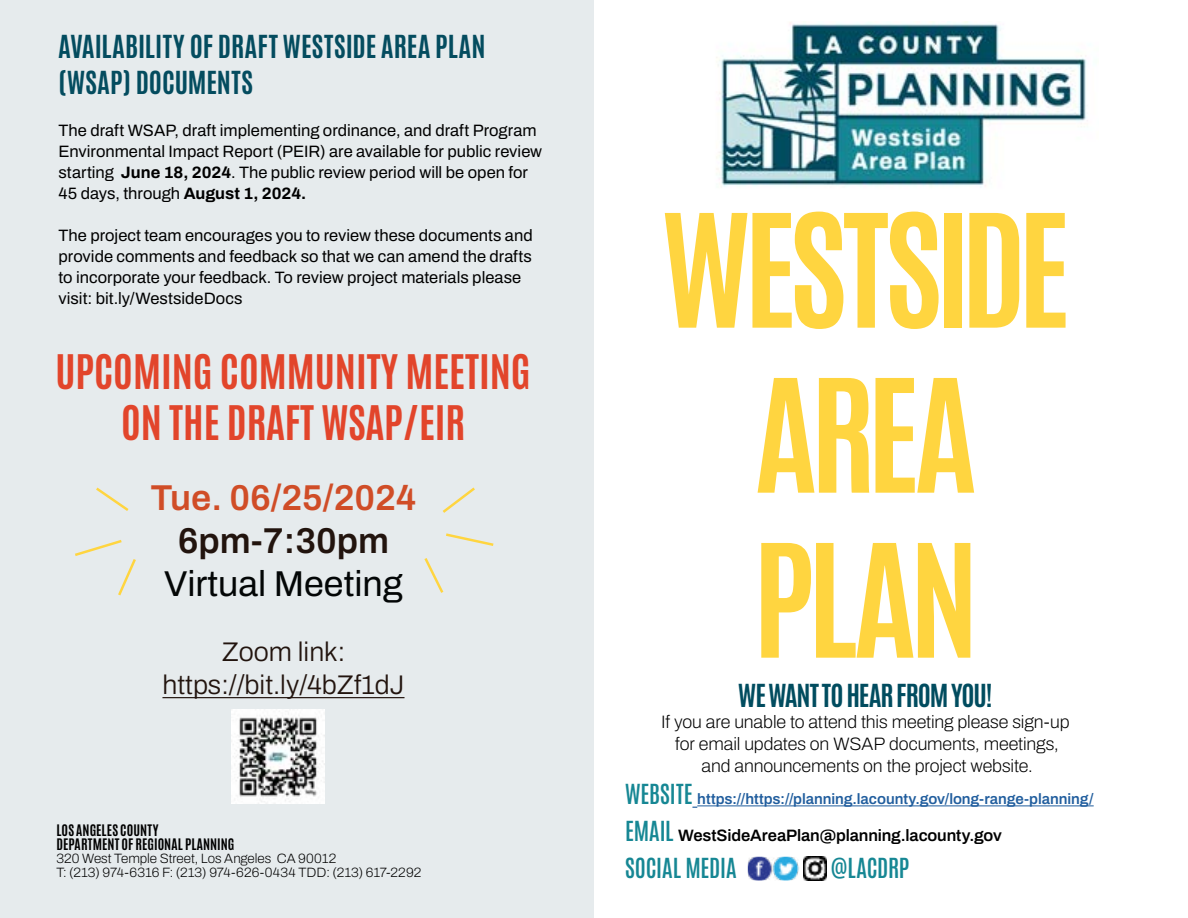
<style>
.page{position:relative;width:1188px;height:918px;background:#fff}
.page>*{position:absolute;margin:0;border:0;box-sizing:border-box;transform-origin:0 0}
.t1{font:700 133.5px/165px "Antonio";letter-spacing:-.045em;color:#ffd540;text-align:center}
.t2{font:700 40.5px/51px "Antonio";color:#e2452b;text-align:center}
.t3{font:600 36px "Archivo";color:#d04d27}
.t4{font:36px "Archivo";color:#030606}
.t5{font:600 36px "Archivo";color:#22140e}
.t6{font:700 27px/36px "Antonio";letter-spacing:.01em;color:#044c5f}
.t7{font:300 27px/32.4px "Archivo";color:#22140e;text-align:center}
.t8{font:700 27px "Antonio";letter-spacing:-.035em;color:#014c5f}
.t9{font:600 23.55px "Antonio";letter-spacing:-.01em;color:#168794}
.t10{font:200 18px/21.6px "Archivo";letter-spacing:-.005em;color:#000;text-align:center}
.t11{font:16.5px/21px "Archivo";color:#000}
.t12{font:600 16.5px "Archivo";letter-spacing:-.01em;color:#000}
.t13{font:600 15px "Archivo";letter-spacing:-.005em;color:#215e9e}
.t14{font:200 13.5px/13.5px "Archivo";letter-spacing:.005em;color:#000}
.t15{font:700 13.5px/13.5px "Antonio";letter-spacing:.01em;color:#000}
.s1{color:#014c5f}
.s2{font-weight:700}
.s3{font-family:"Antonio";font-size:23.55px;color:#168794}
</style>
<div class="page">
<div style="left:0;top:0;width:594px;height:918px;background:#e6ebed"></div>
<hr style="left:697px;top:806px;width:397px;height:1px;background:#215e9e">
<img style="left:748px;top:857px;width:51px;height:23px">
<img style="left:803px;top:856px;width:24px;height:24px">
<hr style="left:162px;top:697px;width:243px;height:1px;background:#22140e">
<svg style="left:442px;top:487px;width:33px;height:26px"></svg>
<svg style="left:446px;top:533px;width:48px;height:13px"></svg>
<svg style="left:424px;top:558px;width:20px;height:35px"></svg>
<img style="left:231px;top:710px;width:94px;height:93px">
<svg style="left:75px;top:540px;width:61px;height:56px"></svg>
<svg style="left:96px;top:487px;width:33px;height:24px"></svg>
<img style="left:716px;top:21px;width:371px;height:166px">
<h3 class="t6" style="left:58px;top:29px;width:428px"><span class="s1">A</span>VAILABILITY OF DRAFT WESTSIDE AREA PLAN (WSAP) DOCUMENTS</h3>
<p class="t11" style="left:58px;top:120px;width:485px">The draft WSAP, draft implementing ordinance, and draft Program Environmental Impact Report (PEIR) are available for public review starting <span class="s2">June 18, 2024</span>. The public review period will be open for 45 days, through <span class="s2">August 1, 2024.</span></p>
<p class="t11" style="left:58px;top:225px;width:476px">The project team encourages you to review these documents and provide comments and feedback so that we can amend the drafts to incorporate your feedback. To review project materials please visit: bit.ly/WestsideDocs</p>
<h2 class="t2" style="left:55px;top:347px;width:477px">UPCOMING COMMUNITY MEETING<br>ON THE DRAFT WSAP/EIR</h2>
<h3 class="t3" style="left:150px;top:471px;width:268px">Tue. 06/25/2024</h3>
<h3 class="t5" style="left:178px;top:514px;width:213px">6pm-7:30pm</h3>
<h3 class="t4" style="left:164px;top:557px;width:240px">Virtual Meeting</h3>
<h3 class="t7" style="left:162px;top:636px;width:244px">Zoom link: https://bit.ly/4bZf1dJ</h3>
<p class="t15" style="left:56px;top:824px;width:180px">LOS ANGELES COUNTY<br>DEPARTMENT OF REGIONAL PLANNING</p>
<p class="t14" style="left:56px;top:852px;width:367px">320 West Temple Street, Los Angeles CA 90012<br>T: (213) 974-6316 F: (213) 974-626-0434 TDD: (213) 617-2292</p>
<h1 class="t1" style="left:662px;top:190px;width:410px">WESTSIDE<br>AREA<br>PLAN</h1>
<h3 class="t8" style="left:738px;top:676px;width:256px">WE WANT TO HEAR FROM YOU!</h3>
<p class="t10" style="left:661px;top:711px;width:410px">If you are unable to attend this meeting please sign-up for email updates on WSAP documents, meetings, and announcements on the project website.</p>
<p class="t13" style="left:625px;top:787px;width:470px"><span class="s3">WEBSITE</span> https://https://planning.lacounty.gov/long-range-planning/</p>
<p class="t12" style="left:625px;top:823px;width:378px"><span class="s3">EMAIL</span> WestSideAreaPlan@planning.lacounty.gov</p>
<h3 class="t9" style="left:625px;top:851px;width:113px">SOCIAL MEDIA</h3>
<h3 class="t9" style="left:830px;top:851px;width:80px">@LACDRP</h3>
</div>
